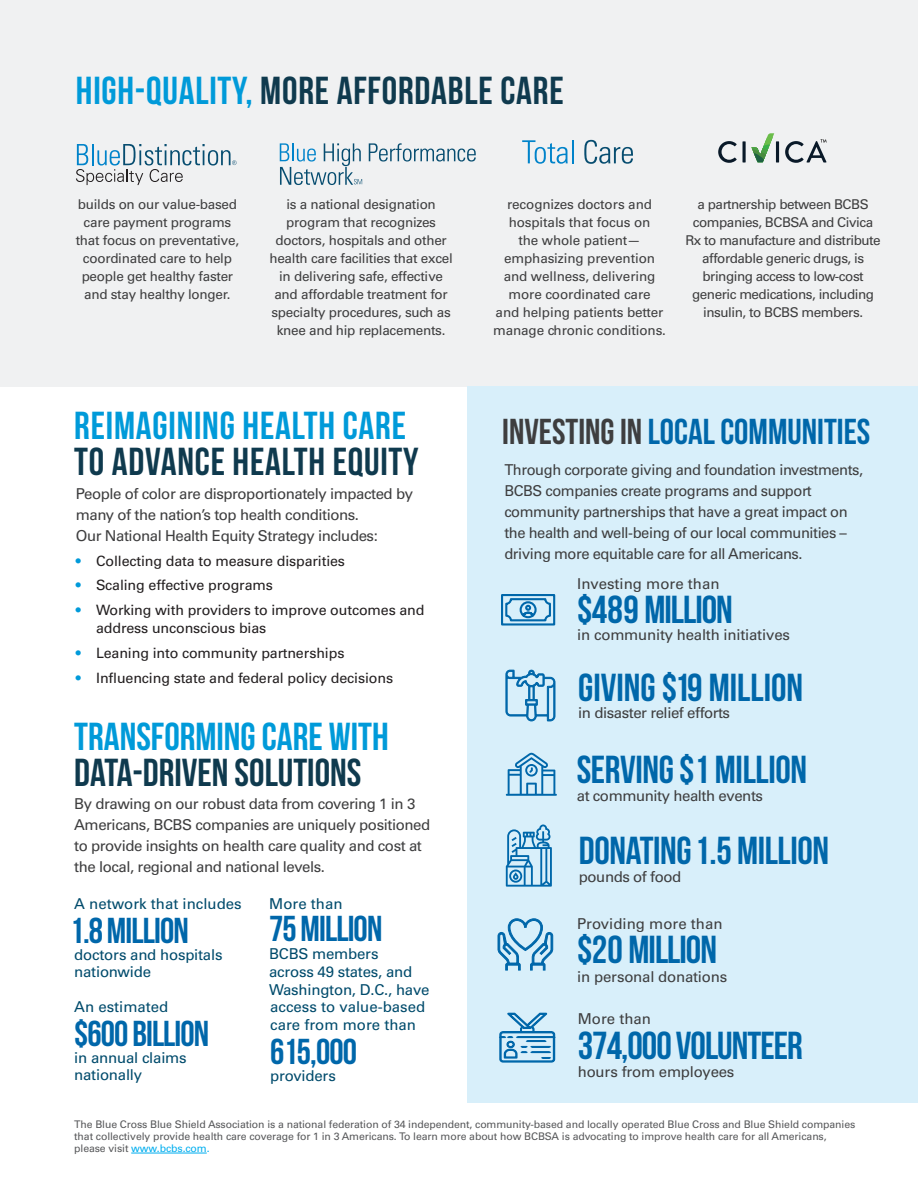
<style>
.page{position:relative;width:918px;height:1188px;background:#fff}
.page>*{position:absolute;margin:0;border:0;box-sizing:border-box;transform-origin:0 0}
.t1{font:39px "Bebas Neue";letter-spacing:-.01em;color:#0067aa}
.Exhibit{font:39px/36px "Bebas Neue";letter-spacing:.02em;color:#009ad9}
.Exhibit-2{font:39px/36px "Bebas Neue";color:#009ad9}
.Exhibit-3{font:39px "Bebas Neue";letter-spacing:.02em;color:#0f3a4e}
.Exhibit-4{font:36px "Bebas Neue";letter-spacing:-.025em;color:#0067aa}
.Exhibit-5{font:36px "Bebas Neue";color:#0067aa}
.Body_Text{font:15px/21px "Univers LT Pro 55 Roman";letter-spacing:-.03em;color:#3e3e3f}
.t2{font:15px/18px "Univers LT Pro 55 Roman";letter-spacing:-.015em;color:#004b6c}
.Body_Text-2{font:15px "Univers LT Pro 55 Roman";color:#3e3e3f}
.t3{font:14.25px/18px "Univers LT Pro 55 Roman";letter-spacing:-.01em;color:#231f20}
.Body_Text-3{font:13.5px/18px "Univers LT Pro 55 Roman";letter-spacing:-.02em;color:#3e3e3f;text-align:center}
.Footnotes___Disclaim{font:10.5px/12px "Univers LT Pro 55 Roman";letter-spacing:-.01em;color:#57585a}
.s1{color:#009ad9}
.s2{color:#0f3a4e}
.s3{color:#3e3e3f}
.s4{color:#009ada}
.s5{color:#00aeef}
</style>
<div class="page">
<div style="left:0;top:1px;width:918px;height:386px;background:#f0f1f2"></div>
<hr style="left:131px;top:1153px;width:76px;height:1px;background:#00aeef">
<div style="left:468px;top:387px;width:450px;height:716px;background:#d8effa"></div>
<svg style="left:501px;top:594px;width:55px;height:32px"></svg>
<svg style="left:506px;top:753px;width:51px;height:43px"></svg>
<svg style="left:76px;top:144px;width:161px;height:41px"></svg>
<svg style="left:369px;top:143px;width:107px;height:19px"></svg>
<svg style="left:280px;top:143px;width:82px;height:42px"></svg>
<svg style="left:522px;top:140px;width:46px;height:24px"></svg>
<hr style="left:572px;top:140px;width:2px;height:23px;background:#0083ca">
<svg style="left:584px;top:140px;width:49px;height:24px"></svg>
<svg style="left:751px;top:133px;width:23px;height:29px"></svg>
<svg style="left:718px;top:141px;width:19px;height:22px"></svg>
<hr style="left:743px;top:141px;width:3px;height:22px;background:#091928">
<hr style="left:776px;top:141px;width:3px;height:22px;background:#091928">
<svg style="left:785px;top:139px;width:42px;height:24px"></svg>
<svg style="left:506px;top:824px;width:46px;height:63px"></svg>
<svg style="left:498px;top:918px;width:55px;height:52px"></svg>
<svg style="left:506px;top:670px;width:49px;height:51px"></svg>
<svg style="left:499px;top:1012px;width:57px;height:51px"></svg>
<p class="Exhibit-3" style="left:76px;top:69px;width:489px"><span class="s1">HIGH-QUALITY,</span> MORE AFFORDABLE CARE</p>
<p class="Body_Text-3" style="left:76px;top:195px;width:165px">builds on our value-based care payment programs that focus on preventative, coordinated care to help people get healthy faster and stay healthy longer.</p>
<p class="Body_Text-3" style="left:269px;top:195px;width:185px">is a national designation program that recognizes doctors, hospitals and other health care facilities that excel in delivering safe, effective and affordable treatment for specialty procedures, such as knee and hip replacements.</p>
<p class="Body_Text-3" style="left:493px;top:195px;width:174px">recognizes doctors and hospitals that focus on<br>the whole patient— emphasizing prevention and wellness, delivering more coordinated care<br>and helping patients better manage chronic conditions.</p>
<p class="Body_Text-3" style="left:685px;top:195px;width:197px">a partnership between BCBS companies, BCBSA and Civica<br>Rx to manufacture and distribute affordable generic drugs, is bringing access to low-cost generic medications, including insulin, to BCBS members.</p>
<p class="Exhibit" style="left:74px;top:407px;width:346px">REIMAGINING HEALTH CARE<br><span class="s2">TO ADVANCE HEALTH EQUITY</span></p>
<p class="Exhibit-5" style="left:502px;top:412px;width:370px"><span class="s3">INVESTING IN</span> LOCAL COMMUNITIES</p>
<p class="Body_Text" style="left:504px;top:458px;width:360px">Through corporate giving and foundation investments, BCBS companies create programs and support community partnerships that have a great impact on the health and well-being of our local communities – driving more equitable care for all Americans.</p>
<p class="Body_Text" style="left:76px;top:482px;width:339px">People of color are disproportionately impacted by many of the nation’s top health conditions.<br>Our National Health Equity Strategy includes:</p>
<p class="t3" style="left:76px;top:551px;width:271px"><span class="s4">•</span> Collecting data to measure disparities</p>
<p class="t3" style="left:76px;top:576px;width:198px"><span class="s4">•</span> Scaling effective programs</p>
<p class="t3" style="left:96px;top:600px;width:330px;text-indent:-20px"><span class="s4">•</span> Working with providers to improve outcomes and address unconscious bias</p>
<p class="t3" style="left:76px;top:643px;width:270px"><span class="s4">•</span> Leaning into community partnerships</p>
<p class="t3" style="left:76px;top:668px;width:319px"><span class="s4">•</span> Influencing state and federal policy decisions</p>
<p class="Body_Text-2" style="left:577px;top:573px;width:144px">Investing more than</p>
<p class="t1" style="left:577px;top:588px;width:157px">$489 MILLION</p>
<p class="Body_Text" style="left:577px;top:624px;width:214px">in community health initiatives</p>
<p class="t1" style="left:578px;top:666px;width:226px">GIVING $19 MILLION</p>
<p class="Exhibit-2" style="left:74px;top:718px;width:316px">TRANSFORMING CARE WITH<br><span class="s2">DATA-DRIVEN SOLUTIONS</span></p>
<p class="Body_Text" style="left:74px;top:793px;width:357px">By drawing on our robust data from covering 1 in 3<br>Americans, BCBS companies are uniquely positioned to provide insights on health care quality and cost at the local, regional and national levels.</p>
<p class="t2" style="left:74px;top:894px;width:169px">A network that includes</p>
<p class="Exhibit-4" style="left:70px;top:910px;width:120px">1.8 MILLION</p>
<p class="t2" style="left:74px;top:945px;width:150px">doctors and hospitals</p>
<p class="t2" style="left:74px;top:962px;width:78px">nationwide</p>
<p class="t2" style="left:74px;top:997px;width:96px">An estimated</p>
<p class="Exhibit-4" style="left:74px;top:1014px;width:137px">$600 BILLION</p>
<p class="t2" style="left:74px;top:1049px;width:114px;line-height:16.5px">in annual claims nationally</p>
<p class="t2" style="left:269px;top:894px;width:75px">More than</p>
<p class="Exhibit-4" style="left:269px;top:909px;width:115px">75 MILLION</p>
<p class="t2" style="left:269px;top:944px;width:162px">BCBS members<br>across 49 states, and<br>Washington, D.C., have</p>
<p class="t2" style="left:270px;top:997px;width:157px">access to value-based care from more than</p>
<p class="Exhibit-4" style="left:270px;top:1032px;width:88px">615,000</p>
<p class="t2" style="left:270px;top:1066px;width:67px">providers</p>
<p class="Body_Text" style="left:578px;top:701px;width:153px">in disaster relief efforts</p>
<p class="t1" style="left:577px;top:748px;width:232px">SERVING $1 MILLION</p>
<p class="Body_Text" style="left:577px;top:785px;width:188px">at community health events</p>
<p class="t1" style="left:579px;top:829px;width:252px">DONATING1.5 MILLION</p>
<p class="Body_Text" style="left:579px;top:865px;width:104px">pounds of food</p>
<p class="Body_Text-2" style="left:577px;top:913px;width:147px">Providing more than</p>
<p class="t1" style="left:577px;top:929px;width:141px">$20 MILLION</p>
<p class="Body_Text" style="left:577px;top:965px;width:151px">in personal donations</p>
<p class="Body_Text-2" style="left:578px;top:1009px;width:75px">More than</p>
<p class="t1" style="left:578px;top:1024px;width:227px">374,000 VOLUNTEER</p>
<p class="Body_Text" style="left:578px;top:1061px;width:158px">hours from employees</p>
<p class="Footnotes___Disclaim" style="left:74px;top:1118px;width:783px">The Blue Cross Blue Shield Association is a national federation of 34 independent, community-based and locally operated Blue Cross and Blue Shield companies that collectively provide health care coverage for 1 in 3 Americans. To learn more about how BCBSA is advocating to improve health care for all Americans, please visit <span class="s5">www.bcbs.com.</span></p>
</div>
